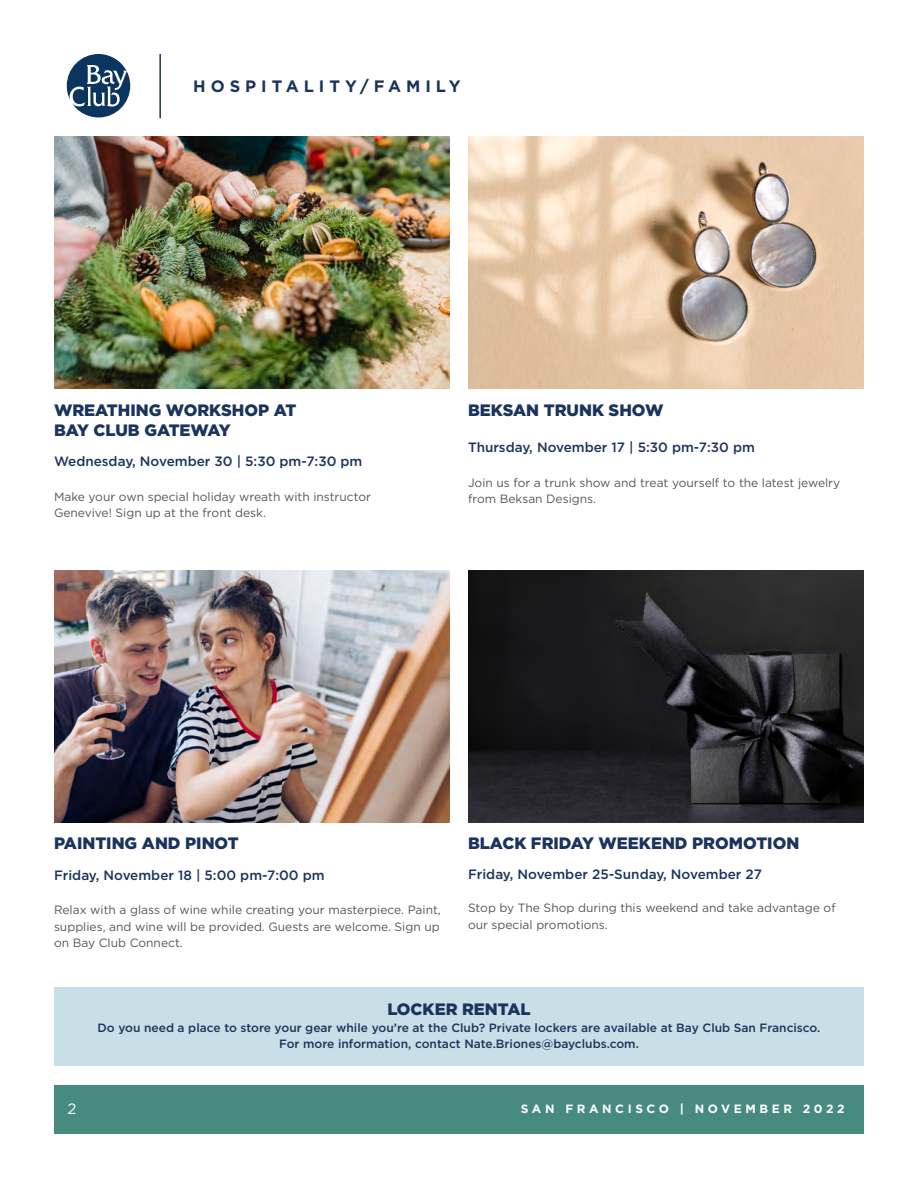
<style>
.page{position:relative;width:918px;height:1188px;background:#fff}
.page>*{position:absolute;margin:0;border:0;box-sizing:border-box;transform-origin:0 0}
.t1{font:900 16.5px "Gotham";color:#1a345d}
.t2{font:700 16.5px "Gotham";letter-spacing:.3em;color:#1a345d}
.t3{font:15px "Gotham";color:#fff}
.t4{font:500 13.5px "Gotham";color:#1a345d}
.t5{font:12px/16.5px "Gotham";color:#53565a}
.t6{font:500 12px/16.5px "Gotham";color:#1a345d;text-align:center}
.t7{font:700 12px "Gotham";letter-spacing:.3em;color:#fff}
</style>
<div class="page">
<div style="left:54px;top:1085px;width:810px;height:49px;background:#478a7f"></div>
<svg style="left:67px;top:54px;width:63px;height:63px"></svg>
<hr style="left:159px;top:54px;width:2px;height:64px;background:#1a345d">
<div style="left:54px;top:987px;width:810px;height:79px;background:#c9dfe8"></div>
<img style="left:54px;top:136px;width:396px;height:252px">
<img style="left:54px;top:571px;width:396px;height:251px">
<img style="left:468px;top:136px;width:396px;height:252px">
<img style="left:468px;top:571px;width:396px;height:251px">
<p class="t2" style="left:193px;top:76px;width:269px">HOSPITALITY/FAMILY</p>
<p class="t1" style="left:54px;top:401px;width:244px">WREATHING WORKSHOP AT</p>
<p class="t1" style="left:54px;top:421px;width:178px">BAY CLUB GATEWAY</p>
<p class="t4" style="left:54px;top:454px;width:310px">Wednesday, November 30 | 5:30 pm-7:30 pm</p>
<p class="t5" style="left:54px;top:488px;width:319px">Make your own special holiday wreath with instructor</p>
<p class="t5" style="left:54px;top:504px;width:213px">Genevive! Sign up at the front desk.</p>
<p class="t1" style="left:468px;top:401px;width:197px">BEKSAN TRUNK SHOW</p>
<p class="t4" style="left:468px;top:440px;width:288px">Thursday, November 17 | 5:30 pm-7:30 pm</p>
<p class="t5" style="left:468px;top:474px;width:374px">Join us for a trunk show and treat yourself to the latest jewelry from Beksan Designs.</p>
<p class="t1" style="left:54px;top:834px;width:186px">PAINTING AND PINOT</p>
<p class="t4" style="left:54px;top:867px;width:272px">Friday, November 18 | 5:00 pm-7:00 pm</p>
<p class="t5" style="left:54px;top:902px;width:388px;text-align:justify">Relax with a glass of wine while creating your masterpiece. Paint, supplies, and wine will be provided. Guests are welcome. Sign up on Bay Club Connect.</p>
<p class="t1" style="left:468px;top:834px;width:333px">BLACK FRIDAY WEEKEND PROMOTION</p>
<p class="t4" style="left:468px;top:867px;width:295px">Friday, November 25-Sunday, November 27</p>
<p class="t5" style="left:468px;top:899px;width:369px">Stop by The Shop during this weekend and take advantage of our special promotions.</p>
<p class="t1" style="left:387px;top:1000px;width:145px">LOCKER RENTAL</p>
<p class="t6" style="left:98px;top:1019px;width:724px">Do you need a place to store your gear while you’re at the Club? Private lockers are available at Bay Club San Francisco.<br>For more information, contact Nate.Briones@bayclubs.com.</p>
<p class="t3" style="left:68px;top:1101px;width:10px">2</p>
<p class="t7" style="left:521px;top:1102px;width:325px">SAN FRANCISCO | NOVEMBER 2022</p>
</div>
